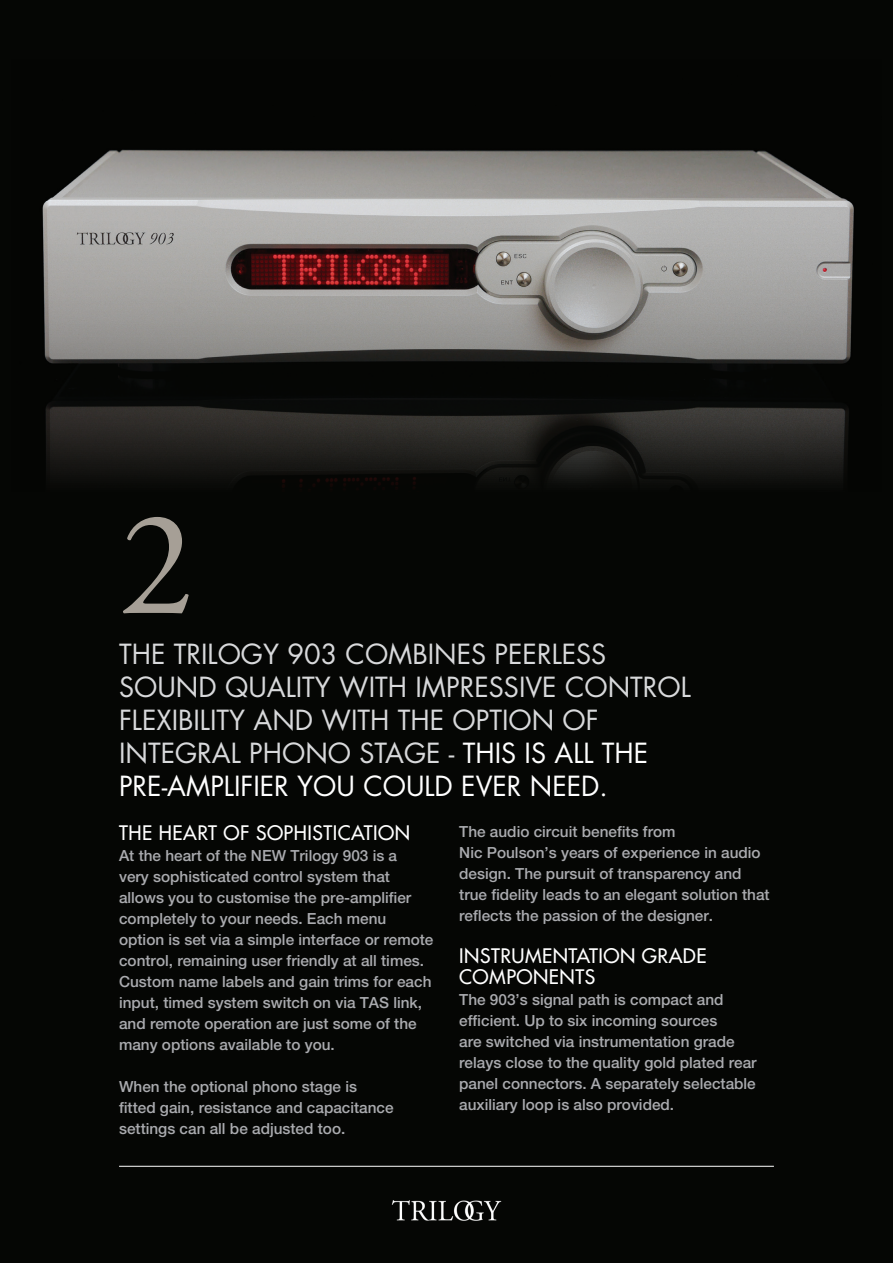
<style>
.page{position:relative;width:893px;height:1263px;background:#050604}
.page>*{position:absolute;margin:0;border:0;box-sizing:border-box;transform-origin:0 0}
.t1{font:150px "Adobe Garamond Pro";color:#a69f96}
.t2{font:27px/33px "Futura";color:#d8d9db}
.t3{font:19.5px/21px "Futura";letter-spacing:.025em;color:#fff}
.t4{font:500 15.3px/21px "Helvetica Neue LT Std";color:#aaabaf}
.s1{color:#fff}
</style>
<div class="page">
<img style="left:42px;top:149px;width:812px;height:339px">
<img style="left:391px;top:1200px;width:111px;height:21px">
<hr style="left:119px;top:1166px;width:655px;height:1px;background:#fff">
<h1 class="t1" style="left:119px;top:475px;width:76px">2</h1>
<h2 class="t2" style="left:119px;top:637px;width:573px">THE TRILOGY 903 COMBINES PEERLESS SOUND QUALITY WITH IMPRESSIVE CONTROL FLEXIBILITY AND WITH THE OPTION OF INTEGRAL PHONO STAGE - <span class="s1">THIS IS ALL THE PRE-AMPLIFIER YOU COULD EVER NEED.</span></h2>
<p class="t3" style="left:119px;top:822px;width:293px">THE HEART OF SOPHISTICATION</p>
<p class="t4" style="left:119px;top:845px;width:316px">At the heart of the NEW Trilogy 903 is a<br>very sophisticated control system that allows you to customise the pre-amplifier completely to your needs. Each menu option is set via a simple interface or remote control, remaining user friendly at all times.<br>Custom name labels and gain trims for each input, timed system switch on via TAS link, and remote operation are just some of the many options available to you.</p>
<p class="t4" style="left:119px;top:1076px;width:276px">When the optional phono stage is fitted gain, resistance and capacitance settings can all be adjusted too.</p>
<p class="t4" style="left:459px;top:820px;width:312px">The audio circuit benefits from<br>Nic Poulson’s years of experience in audio design. The pursuit of transparency and true fidelity leads to an elegant solution that reflects the passion of the designer.</p>
<p class="t3" style="left:459px;top:945px;width:249px">INSTRUMENTATION GRADE<br>COMPONENTS</p>
<p class="t4" style="left:459px;top:988px;width:299px">The 903’s signal path is compact and efficient. Up to six incoming sources<br>are switched via instrumentation grade relays close to the quality gold plated rear panel connectors. A separately selectable auxiliary loop is also provided.</p>
</div>
